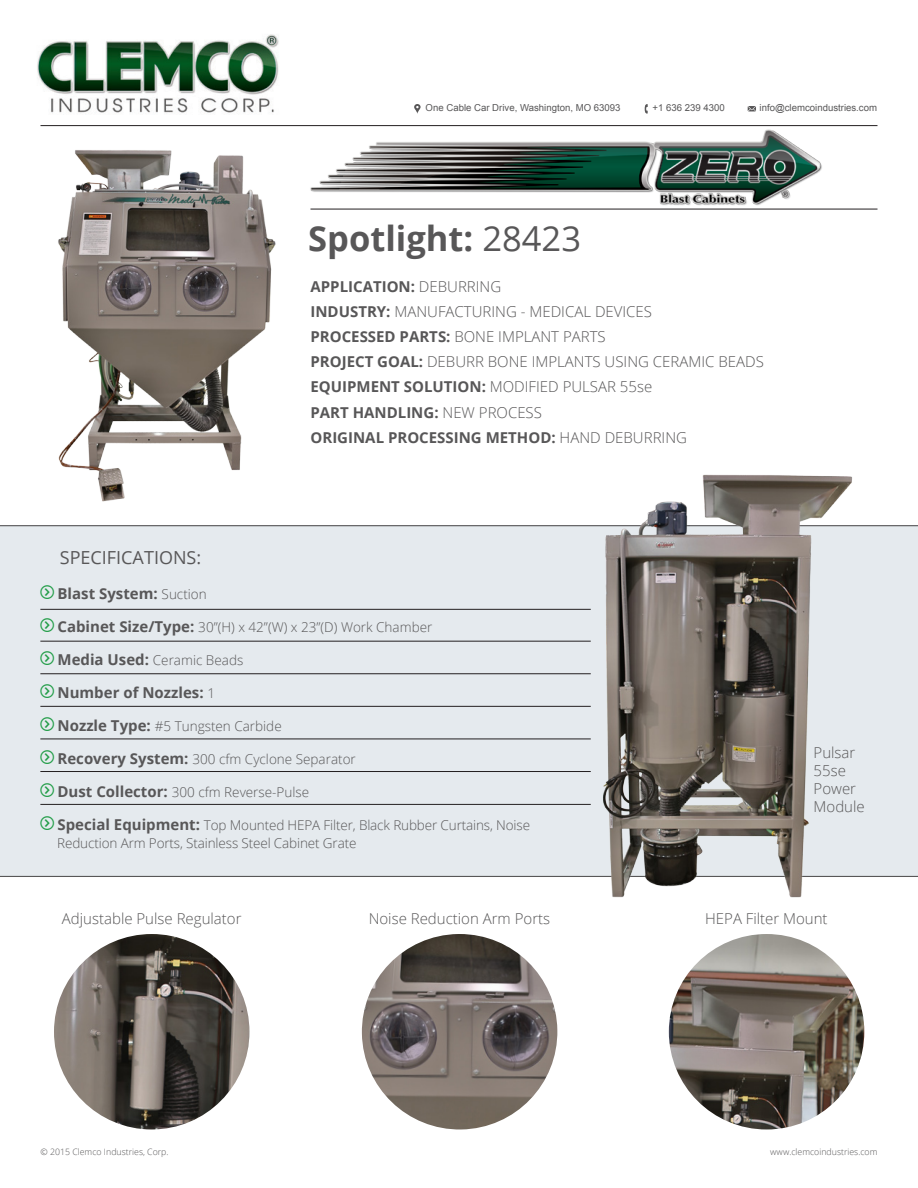
<style>
.page{position:relative;width:918px;height:1188px;background:#fff}
.page>*{position:absolute;margin:0;border:0;box-sizing:border-box;transform-origin:0 0}
.t1{font:700 34.5px "Open Sans";color:#585758}
.t2{font:18px "Open Sans";color:#585758}
.t3{font:300 15px/18px "Open Sans";color:#585758}
.t4{font:700 15px "Open Sans";color:#585758}
.t5{font:300 13.5px/18px "Open Sans";letter-spacing:-.01em;color:#585758}
.t6{font:9.6px "Arial";color:#585758}
.t7{font:300 8.7px "Open Sans";color:#585758}
.s1{font-weight:400}
.s2{font-weight:300}
.s3{font-weight:700}
.s4{font-family:"My Font";font-weight:400;font-size:39px;color:#219d47}
.s5{font-weight:300;font-size:13.5px}
.s6{font-weight:700;font-size:15px}
</style>
<div class="page">
<div style="left:0;top:526px;width:918px;height:351px;background:#e5eaee"></div>
<img style="left:37px;top:34px;width:242px;height:79px">
<hr style="left:40px;top:125px;width:838px;height:1px;background:#231f20">
<hr style="left:310px;top:209px;width:568px;height:1px;background:#231f20">
<svg style="left:414px;top:104px;width:7px;height:10px"></svg>
<svg style="left:645px;top:104px;width:3px;height:10px"></svg>
<svg style="left:748px;top:106px;width:8px;height:5px"></svg>
<hr style="left:0;top:525px;width:918px;height:1px;background:#585758">
<hr style="left:0;top:876px;width:918px;height:1px;background:#585758">
<hr style="left:40px;top:609px;width:551px;height:1px;background:#231f20">
<hr style="left:40px;top:641px;width:551px;height:1px;background:#231f20">
<hr style="left:40px;top:674px;width:551px;height:1px;background:#231f20">
<hr style="left:40px;top:706px;width:551px;height:1px;background:#231f20">
<hr style="left:40px;top:739px;width:551px;height:1px;background:#231f20">
<hr style="left:40px;top:771px;width:551px;height:1px;background:#231f20">
<hr style="left:40px;top:804px;width:551px;height:1px;background:#231f20">
<img style="left:54px;top:934px;width:195px;height:196px;border-radius:98px">
<img style="left:361px;top:934px;width:197px;height:196px">
<img style="left:669px;top:934px;width:195px;height:196px;border-radius:98px">
<img style="left:58px;top:150px;width:218px;height:352px">
<img style="left:592px;top:474px;width:278px;height:424px">
<img style="left:310px;top:129px;width:536px;height:80px">
<p class="t6" style="left:426px;top:102px;width:196px">One Cable Car Drive, Washington, MO 63093</p>
<p class="t6" style="left:653px;top:102px;width:74px">+1 636 239 4300</p>
<p class="t6" style="left:760px;top:102px;width:119px">info@clemcoindustries.com</p>
<p class="t1" style="left:308px;top:214px;width:274px">Spotlight: <span class="s1">28423</span></p>
<p class="t4" style="left:310px;top:276px;width:192px">APPLICATION: <span class="s2">DEBURRING</span></p>
<p class="t3" style="left:310px;top:302px;width:343px"><span class="s3">INDUSTRY:</span> MANUFACTURING - MEDICAL DEVICES</p>
<p class="t3" style="left:310px;top:327px;width:297px"><span class="s3">PROCESSED PARTS:</span> BONE IMPLANT PARTS</p>
<p class="t3" style="left:310px;top:352px;width:455px"><span class="s3">PROJECT GOAL:</span> DEBURR BONE IMPLANTS USING CERAMIC BEADS</p>
<p class="t4" style="left:310px;top:376px;width:343px">EQUIPMENT SOLUTION: <span class="s2">MODIFIED PULSAR 55se</span></p>
<p class="t4" style="left:310px;top:402px;width:233px">PART HANDLING: <span class="s2">NEW PROCESS</span></p>
<p class="t4" style="left:310px;top:427px;width:378px">ORIGINAL PROCESSING METHOD: <span class="s2">HAND DEBURRING</span></p>
<p class="t2" style="left:60px;top:545px;width:143px">SPECIFICATIONS:</p>
<p class="t4" style="left:40px;top:583px;width:168px"><span class="s4">•</span> Blast System: <span class="s5">Suction</span></p>
<p class="t5" style="left:40px;top:617px;width:394px"><span class="s4">•</span> <span class="s6">Cabinet Size/Type:</span> 30”(H) x 42”(W) x 23”(D) Work Chamber</p>
<p class="t5" style="left:40px;top:650px;width:204px"><span class="s4">•</span> <span class="s6">Media Used:</span> Ceramic Beads</p>
<p class="t4" style="left:40px;top:682px;width:176px"><span class="s4">•</span> Number of Nozzles: <span class="s5">1</span></p>
<p class="t5" style="left:40px;top:716px;width:243px"><span class="s4">•</span> <span class="s6">Nozzle Type:</span> #5 Tungsten Carbide</p>
<p class="t5" style="left:40px;top:749px;width:317px"><span class="s4">•</span> <span class="s6">Recovery System:</span> 300 cfm Cyclone Separator</p>
<p class="t5" style="left:40px;top:782px;width:270px"><span class="s4">•</span> <span class="s6">Dust Collector:</span> 300 cfm Reverse-Pulse</p>
<p class="t5" style="left:57px;top:815px;width:474px;text-indent:-17px"><span class="s4">•</span> <span class="s6">Special Equipment:</span> Top Mounted HEPA Filter, Black Rubber Curtains, Noise<br>Reduction Arm Ports, Stainless Steel Cabinet Grate</p>
<p class="t3" style="left:814px;top:743px;width:43px">Pulsar<br>55se</p>
<p class="t3" style="left:814px;top:779px;width:53px">Power<br>Module</p>
<p class="t3" style="left:62px;top:909px;width:181px">Adjustable Pulse Regulator</p>
<p class="t3" style="left:369px;top:909px;width:183px">Noise Reduction Arm Ports</p>
<p class="t3" style="left:705px;top:909px;width:124px">HEPA Filter Mount</p>
<p class="t7" style="left:40px;top:1145px;width:130px">© 2015 Clemco Industries, Corp.</p>
<p class="t7" style="left:770px;top:1145px;width:109px">www.clemcoindustries.com</p>
</div>
